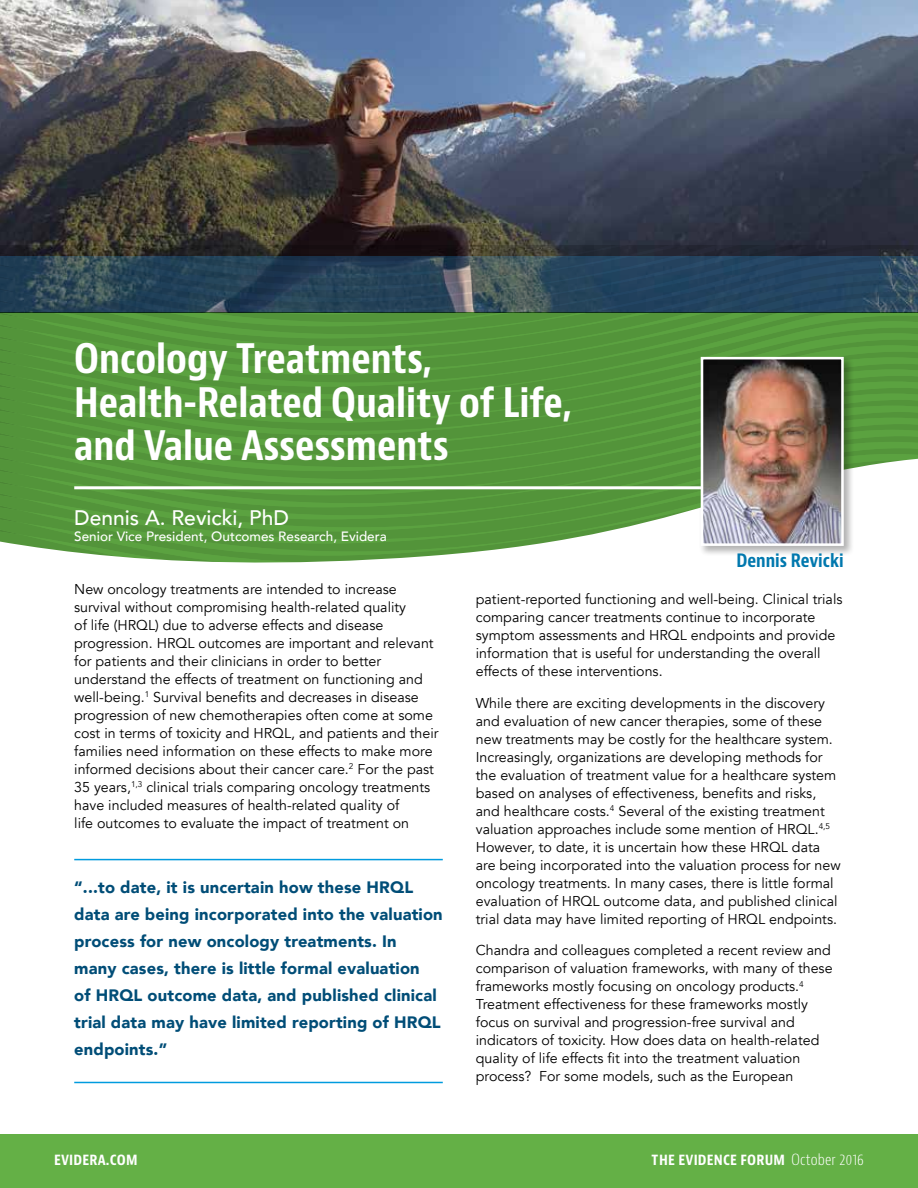
<style>
.page{position:relative;width:918px;height:1188px;background:#fff}
.page>*{position:absolute;margin:0;border:0;box-sizing:border-box;transform-origin:0 0}
.t1{font:700 condensed 39.6px/43.5px "Bernino Sans";color:#fff}
.t2{font:500 21px "Avenir";color:#fff}
.t3{font:700 condensed 18px "Bernino Sans";color:#0078ae}
.t4{font:900 16.5px/27px "Avenir";letter-spacing:.01em;color:#004d77}
.t5{font:700 condensed 15px "Bernino Sans";letter-spacing:.01em;color:#fff}
.t6{font:14.25px/18px "Avenir";color:#000}
.t7{font:500 13.5px "Avenir";color:#fff}
.s1{font-weight:300}
</style>
<div class="page">
<div style="left:0;top:1134px;width:918px;height:54px;background:#64b046"></div>
<img style="left:0;top:0;width:918px;height:245px">
<svg style="left:0;top:245px;width:918px;height:68px;background:#2a4253"></svg>
<div style="left:0;top:313px;width:918px;height:258px;background:linear-gradient(to right,#55973b,#579a3d)"></div>
<svg style="left:0;top:453px;width:918px;height:118px;fill:#579a3d"></svg>
<hr style="left:74px;top:486px;width:656px;height:3px;background:#fff">
<div style="left:699px;top:355px;width:155px;height:202px;background:#000;opacity:.3"></div>
<img style="left:705px;top:361px;width:135px;height:181px">
<div style="left:701px;top:357px;width:143px;height:189px;border:3px solid #fff"></div>
<hr style="left:74px;top:859px;width:369px;height:1px;background:#009bde">
<hr style="left:74px;top:1082px;width:369px;height:1px;background:#009bde">
<h1 class="t1" style="left:74px;top:338px;width:499px">Oncology Treatments,<br>Health-Related Quality of Life, and Value Assessments</h1>
<h2 class="t2" style="left:74px;top:499px;width:216px">Dennis A. Revicki, PhD</h2>
<p class="t7" style="left:74px;top:524px;width:314px">Senior Vice President, Outcomes Research, Evidera</p>
<p class="t3" style="left:736px;top:550px;width:109px">Dennis Revicki</p>
<p class="t6" style="left:74px;top:580px;width:366px">New oncology treatments are intended to increase survival without compromising health-related quality<br>of life (HRQL) due to adverse effects and disease progression. HRQL outcomes are important and relevant for patients and their clinicians in order to better understand the effects of treatment on functioning and well-being.<sup>1</sup> Survival benefits and decreases in disease progression of new chemotherapies often come at some cost in terms of toxicity and HRQL, and patients and their families need information on these effects to make more informed decisions about their cancer care.<sup>2</sup> For the past 35 years,<sup>1,3</sup> clinical trials comparing oncology treatments have included measures of health-related quality of<br>life outcomes to evaluate the impact of treatment on</p>
<p class="t6" style="left:476px;top:591px;width:368px">patient-reported functioning and well-being. Clinical trials comparing cancer treatments continue to incorporate symptom assessments and HRQL endpoints and provide information that is useful for understanding the overall effects of these interventions.</p>
<p class="t6" style="left:476px;top:694px;width:366px">While there are exciting developments in the discovery and evaluation of new cancer therapies, some of these new treatments may be costly for the healthcare system.<br>Increasingly, organizations are developing methods for the evaluation of treatment value for a healthcare system based on analyses of effectiveness, benefits and risks, and healthcare costs.<sup>4</sup> Several of the existing treatment valuation approaches include some mention of HRQL.<sup>4,5<br></sup>However, to date, it is uncertain how these HRQL data are being incorporated into the valuation process for new oncology treatments. In many cases, there is little formal evaluation of HRQL outcome data, and published clinical trial data may have limited reporting of HRQL endpoints.</p>
<p class="t6" style="left:476px;top:942px;width:358px">Chandra and colleagues completed a recent review and comparison of valuation frameworks, with many of these frameworks mostly focusing on oncology products.<sup>4<br></sup>Treatment effectiveness for these frameworks mostly focus on survival and progression-free survival and indicators of toxicity. How does data on health-related quality of life effects fit into the treatment valuation process? For some models, such as the European</p>
<p class="t4" style="left:74px;top:873px;width:370px">“...to date, it is uncertain how these HRQL data are being incorporated into the valuation process for new oncology treatments. In many cases, there is little formal evaluation<br>of HRQL outcome data, and published clinical trial data may have limited reporting of HRQL endpoints.”</p>
<p class="t5" style="left:54px;top:1150px;width:85px">EVIDERA.COM</p>
<p class="t5" style="left:652px;top:1150px;width:214px">THE EVIDENCE FORUM <span class="s1">October 2016</span></p>
</div>
